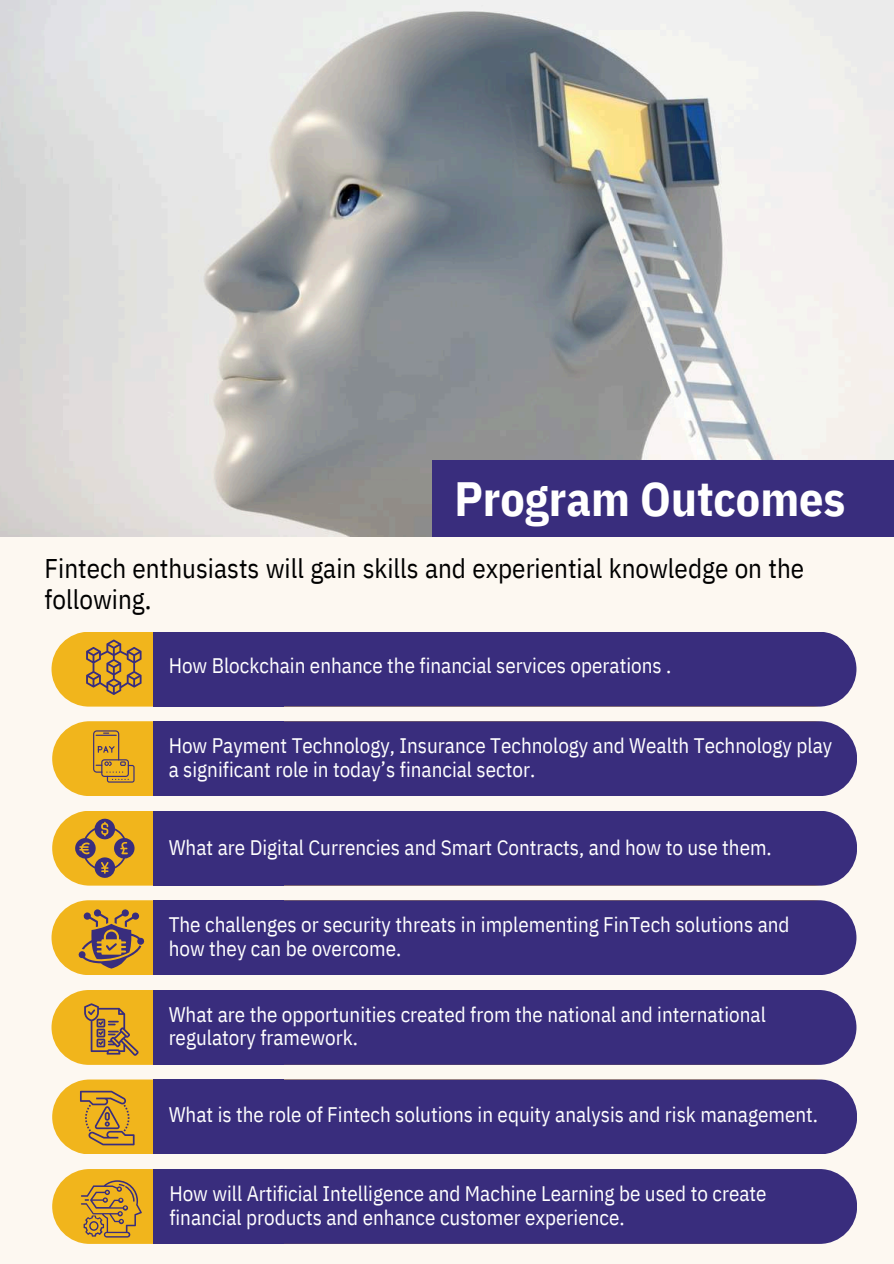
<style>
.page{position:relative;width:894px;height:1264px;background:#fff}
.page>*{position:absolute;margin:0;border:0;box-sizing:border-box;transform-origin:0 0}
.t1{font:700 48px "IBM Plex Sans Cond";color:#fff}
.t2{font:27px/30.3px "IBM Plex Sans Cond";color:#000}
.t3{font:21px/23.7px "IBM Plex Sans Cond";color:#fff}
</style>
<div class="page">
<div style="left:0;top:0;width:893px;height:1263px;background:#fdf8f1"></div>
<img style="left:0;top:0;width:893px;height:537px">
<div style="left:432px;top:460px;width:461px;height:76px;background:#392d7d"></div>
<div style="left:51px;top:631px;width:798px;height:75px;background:#f1b51c;border-radius:37px"></div>
<div style="left:153px;top:631px;width:703px;height:75px;background:#392d7d;border-radius:37px"></div>
<div style="left:153px;top:631px;width:130px;height:75px;background:#392d7d"></div>
<div style="left:52px;top:721px;width:798px;height:75px;background:#f1b51c;border-radius:37px"></div>
<div style="left:153px;top:721px;width:703px;height:75px;background:#392d7d;border-radius:37px"></div>
<div style="left:153px;top:721px;width:131px;height:75px;background:#392d7d"></div>
<div style="left:52px;top:810px;width:798px;height:75px;background:#f1b51c;border-radius:37px"></div>
<div style="left:153px;top:810px;width:703px;height:75px;background:#392d7d;border-radius:37px"></div>
<div style="left:153px;top:810px;width:131px;height:75px;background:#392d7d"></div>
<div style="left:51px;top:900px;width:798px;height:75px;background:#f1b51c;border-radius:37px"></div>
<div style="left:153px;top:900px;width:703px;height:75px;background:#392d7d;border-radius:37px"></div>
<div style="left:153px;top:900px;width:130px;height:75px;background:#392d7d"></div>
<div style="left:51px;top:990px;width:798px;height:74px;background:#f1b51c;border-radius:37px"></div>
<div style="left:153px;top:990px;width:703px;height:74px;background:#392d7d;border-radius:37px"></div>
<div style="left:153px;top:990px;width:130px;height:74px;background:#392d7d"></div>
<div style="left:52px;top:1079px;width:798px;height:75px;background:#f1b51c;border-radius:37px"></div>
<div style="left:153px;top:1079px;width:703px;height:75px;background:#392d7d;border-radius:37px"></div>
<div style="left:153px;top:1079px;width:131px;height:75px;background:#392d7d"></div>
<div style="left:52px;top:1168px;width:798px;height:75px;background:#f1b51c;border-radius:37px"></div>
<div style="left:153px;top:1168px;width:703px;height:75px;background:#392d7d;border-radius:37px"></div>
<div style="left:153px;top:1168px;width:131px;height:75px;background:#392d7d"></div>
<svg style="left:86px;top:639px;width:55px;height:55px"></svg>
<svg style="left:93px;top:730px;width:41px;height:52px"></svg>
<svg style="left:75px;top:818px;width:59px;height:60px"></svg>
<svg style="left:84px;top:1003px;width:54px;height:52px"></svg>
<svg style="left:78px;top:909px;width:67px;height:59px"></svg>
<svg style="left:81px;top:1180px;width:60px;height:57px"></svg>
<svg style="left:80px;top:1090px;width:54px;height:55px"></svg>
<h1 class="t1" style="left:454px;top:466px;width:392px">Program Outcomes</h1>
<p class="t2" style="left:45px;top:553px;width:761px">Fintech enthusiasts will gain skills and experiential knowledge on the following.</p>
<p class="t3" style="left:169px;top:653px;width:504px">How Blockchain enhance the financial services operations .</p>
<p class="t3" style="left:169px;top:733px;width:665px">How Payment Technology, Insurance Technology and Wealth Technology play a significant role in today’s financial sector.</p>
<p class="t3" style="left:169px;top:834px;width:604px">What are Digital Currencies and Smart Contracts, and how to use them.</p>
<p class="t3" style="left:169px;top:912px;width:622px">The challenges or security threats in implementing FinTech solutions and how they can be overcome.</p>
<p class="t3" style="left:169px;top:1002px;width:598px">What are the opportunities created from the national and international regulatory framework.</p>
<p class="t3" style="left:169px;top:1102px;width:650px">What is the role of Fintech solutions in equity analysis and risk management.</p>
<p class="t3" style="left:169px;top:1181px;width:598px">How will Artificial Intelligence and Machine Learning be used to create financial products and enhance customer experience.</p>
</div>
